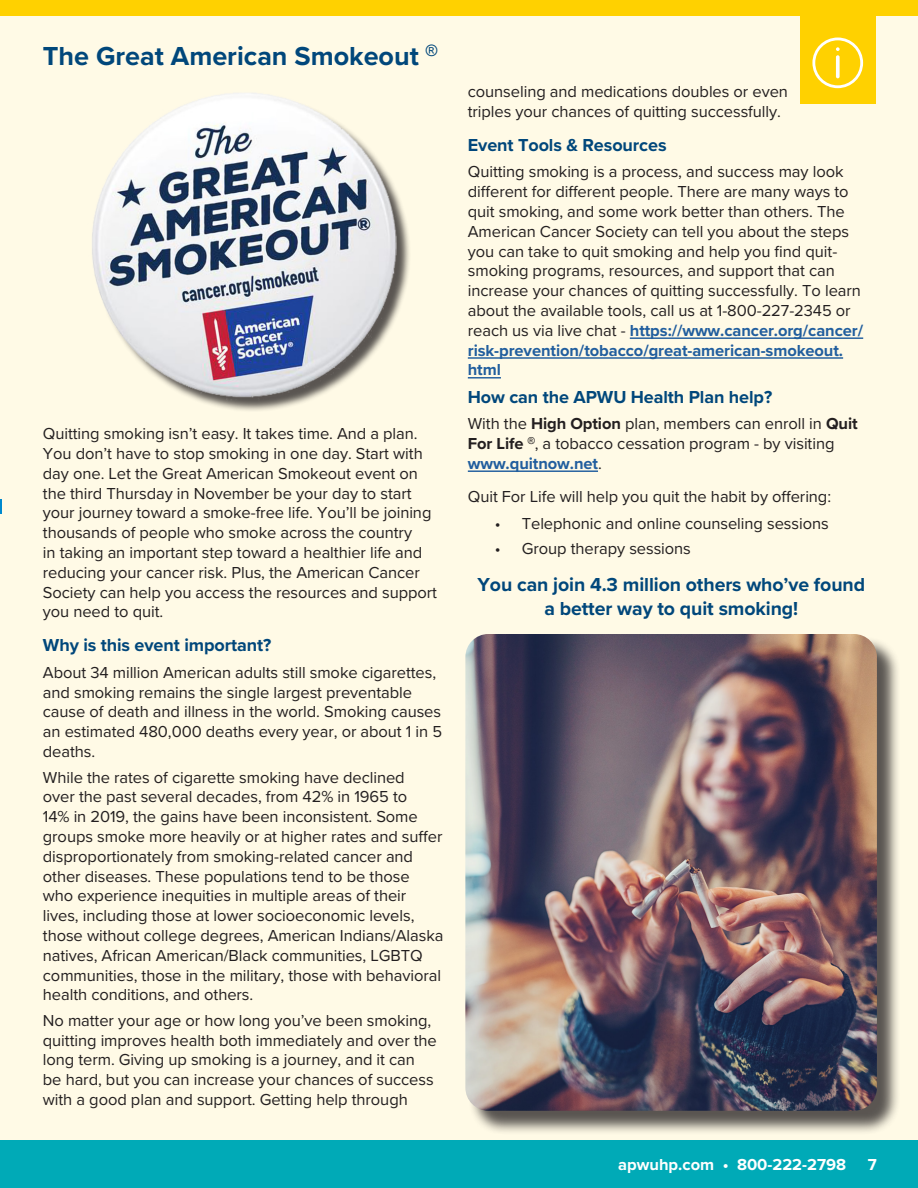
<style>
.page{position:relative;width:918px;height:1188px;background:#fff}
.page>*{position:absolute;margin:0;border:0;box-sizing:border-box;transform-origin:0 0}
.H1_Story_Headlines{font:700 27px "Proxima Nova";color:#00477b}
.H3_Subhead{font:700 19.5px/23.4px "Proxima Nova";letter-spacing:-.005em;color:#00477b;text-align:center}
.H3_Subhead-2{font:700 18px "Proxima Nova";letter-spacing:-.005em;color:#00477b}
.Body_Copy{font:16.5px/19.8px "Proxima Nova";letter-spacing:-.005em;color:#231f20}
.t1{font:700 16.5px "Proxima Nova";color:#fff}
.s1{font-weight:700;color:#215e9e}
.s2{font-weight:700}
</style>
<div class="page">
<div style="left:0;top:1141px;width:918px;height:47px;background:#00aab7"></div>
<div style="left:0;top:0;width:918px;height:1140px;background:#fffae6"></div>
<div style="left:94px;top:95px;width:317px;height:319px;background:#231f20;opacity:.75"></div>
<img style="left:92px;top:93px;width:319px;height:312px">
<hr style="left:630px;top:337px;width:233px;height:2px;background:#215e9e">
<hr style="left:468px;top:357px;width:375px;height:2px;background:#215e9e">
<hr style="left:468px;top:377px;width:33px;height:2px;background:#215e9e">
<hr style="left:468px;top:470px;width:130px;height:2px;background:#215e9e">
<div style="left:800px;top:0;width:75px;height:103px;background:#ffd100"></div>
<svg style="left:812px;top:38px;width:51px;height:50px"></svg>
<div style="left:468px;top:637px;width:433px;height:498px;background:#231f20;opacity:.75"></div>
<img style="left:465px;top:634px;width:412px;height:477px">
<div style="left:0;top:0;width:918px;height:16px;background:#ffd100"></div>
<svg style="left:0;top:500px;width:1px;height:14px"></svg>
<h1 class="H1_Story_Headlines" style="left:43px;top:35px;width:396px">The Great American Smokeout <sup>®</sup></h1>
<p class="Body_Copy" style="left:43px;top:423px;width:396px">Quitting smoking isn’t easy. It takes time. And a plan.<br>You don’t have to stop smoking in one day. Start with day one. Let the Great American Smokeout event on the third Thursday in November be your day to start your journey toward a smoke-free life. You’ll be joining thousands of people who smoke across the country<br>in taking an important step toward a healthier life and reducing your cancer risk. Plus, the American Cancer Society can help you access the resources and support you need to quit.</p>
<p class="H3_Subhead-2" style="left:43px;top:632px;width:230px">Why is this event important?</p>
<p class="Body_Copy" style="left:43px;top:662px;width:401px">About 34 million American adults still smoke cigarettes, and smoking remains the single largest preventable cause of death and illness in the world. Smoking causes an estimated 480,000 deaths every year, or about 1 in 5 deaths.</p>
<p class="Body_Copy" style="left:43px;top:766px;width:402px">While the rates of cigarette smoking have declined<br>over the past several decades, from 42% in 1965 to<br>14% in 2019, the gains have been inconsistent. Some groups smoke more heavily or at higher rates and suffer disproportionately from smoking-related cancer and other diseases. These populations tend to be those who experience inequities in multiple areas of their lives, including those at lower socioeconomic levels, those without college degrees, American Indians/Alaska natives, African American/Black communities, LGBTQ communities, those in the military, those with behavioral health conditions, and others.</p>
<p class="Body_Copy" style="left:43px;top:1010px;width:396px">No matter your age or how long you’ve been smoking, quitting improves health both immediately and over the long term. Giving up smoking is a journey, and it can be hard, but you can increase your chances of success with a good plan and support. Getting help through</p>
<p class="Body_Copy" style="left:468px;top:81px;width:322px">counseling and medications doubles or even triples your chances of quitting successfully.</p>
<p class="H3_Subhead-2" style="left:468px;top:132px;width:200px">Event Tools &amp; Resources</p>
<p class="Body_Copy" style="left:468px;top:161px;width:397px">Quitting smoking is a process, and success may look different for different people. There are many ways to quit smoking, and some work better than others. The American Cancer Society can tell you about the steps you can take to quit smoking and help you find quit&shy;smoking programs, resources, and support that can increase your chances of quitting successfully. To learn about the available tools, call us at 1-800-227-2345 or reach us via live chat - <span class="s1">https://www.cancer.org/cancer/ risk-prevention/tobacco/great-american-smokeout. html</span></p>
<p class="H3_Subhead-2" style="left:468px;top:383px;width:306px">How can the APWU Health Plan help?</p>
<p class="Body_Copy" style="left:468px;top:413px;width:391px">With the <span class="s2">High Option</span> plan, members can enroll in <span class="s2">Quit<br>For Life</span> <sup>®</sup>, a tobacco cessation program - by visiting <span class="s1">www.quitnow.net</span>.</p>
<p class="Body_Copy" style="left:468px;top:486px;width:365px">Quit For Life will help you quit the habit by offering:</p>
<p class="Body_Copy" style="left:495px;top:513px;width:335px">• Telephonic and online counseling sessions</p>
<p class="Body_Copy" style="left:495px;top:538px;width:198px">• Group therapy sessions</p>
<p class="H3_Subhead" style="left:477px;top:572px;width:389px">You can join 4.3 million others who’ve found a better way to quit smoking!</p>
<p class="t1" style="left:618px;top:1152px;width:229px">apwuhp.com • 800-222-2798</p>
<p class="t1" style="left:868px;top:1152px;width:10px">7</p>
</div>
